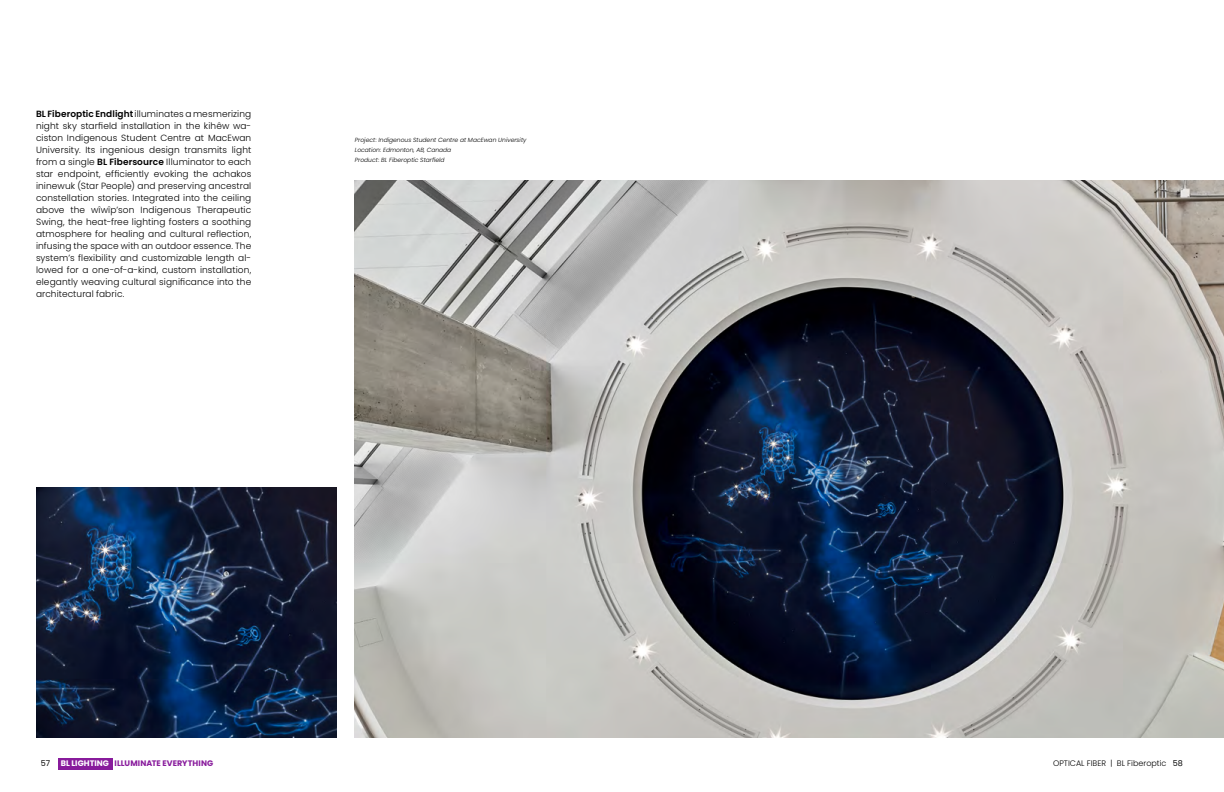
<style>
.page{position:relative;width:1224px;height:792px;background:#fff}
.page>*{position:absolute;margin:0;border:0;box-sizing:border-box;transform-origin:0 0}
.t1{font:300 9px/12px "Poppins";letter-spacing:.01em;color:#000;text-align:justify}
.t2{font:700 8px "Poppins";letter-spacing:.01em;color:#881b9c}
.t3{font:300 8px "Poppins";color:#000}
.t4{font:8px "Poppins";color:#000}
.t5{font:italic 300 6px/10px "Poppins";color:#000}
.s1{font-weight:600}
.s2{color:#fff}
.s3{font-weight:400}
</style>
<div class="page">
<img style="left:355px;top:180px;width:869px;height:558px">
<img style="left:36px;top:488px;width:301px;height:250px">
<div style="left:58px;top:758px;width:54px;height:12px;background:#881b9c"></div>
<p class="t1" style="left:36px;top:108px;width:217px"><span class="s1">BL Fiberoptic Endlight</span> illuminates a mesmerizing night sky starfield installation in the kihêw wa&shy;ciston Indigenous Student Centre at MacEwan University. Its ingenious design transmits light from a single <span class="s1">BL Fibersource</span> Illuminator to each star endpoint, efficiently evoking the achakos ininewuk (Star People) and preserving ancestral constellation stories. Integrated into the ceiling above the wîwîp’son Indigenous Therapeutic Swing, the heat-free lighting fosters a soothing atmosphere for healing and cultural reflection, infusing the space with an outdoor essence. The system’s flexibility and customizable length al&shy;lowed for a one-of-a-kind, custom installation, elegantly weaving cultural significance into the architectural fabric.</p>
<p class="t5" style="left:355px;top:135px;width:173px">Project: Indigenous Student Centre at MacEwan University<br>Location: Edmonton, AB, Canada<br>Product: BL Fiberoptic Starfield</p>
<p class="t4" style="left:41px;top:759px;width:11px">57</p>
<p class="t2" style="left:61px;top:759px;width:154px"><span class="s2">BL LIGHTING</span> ILLUMINATE EVERYTHING</p>
<p class="t3" style="left:1053px;top:759px;width:131px">OPTICAL FIBER | BL Fiberoptic <span class="s3">58</span></p>
</div>
